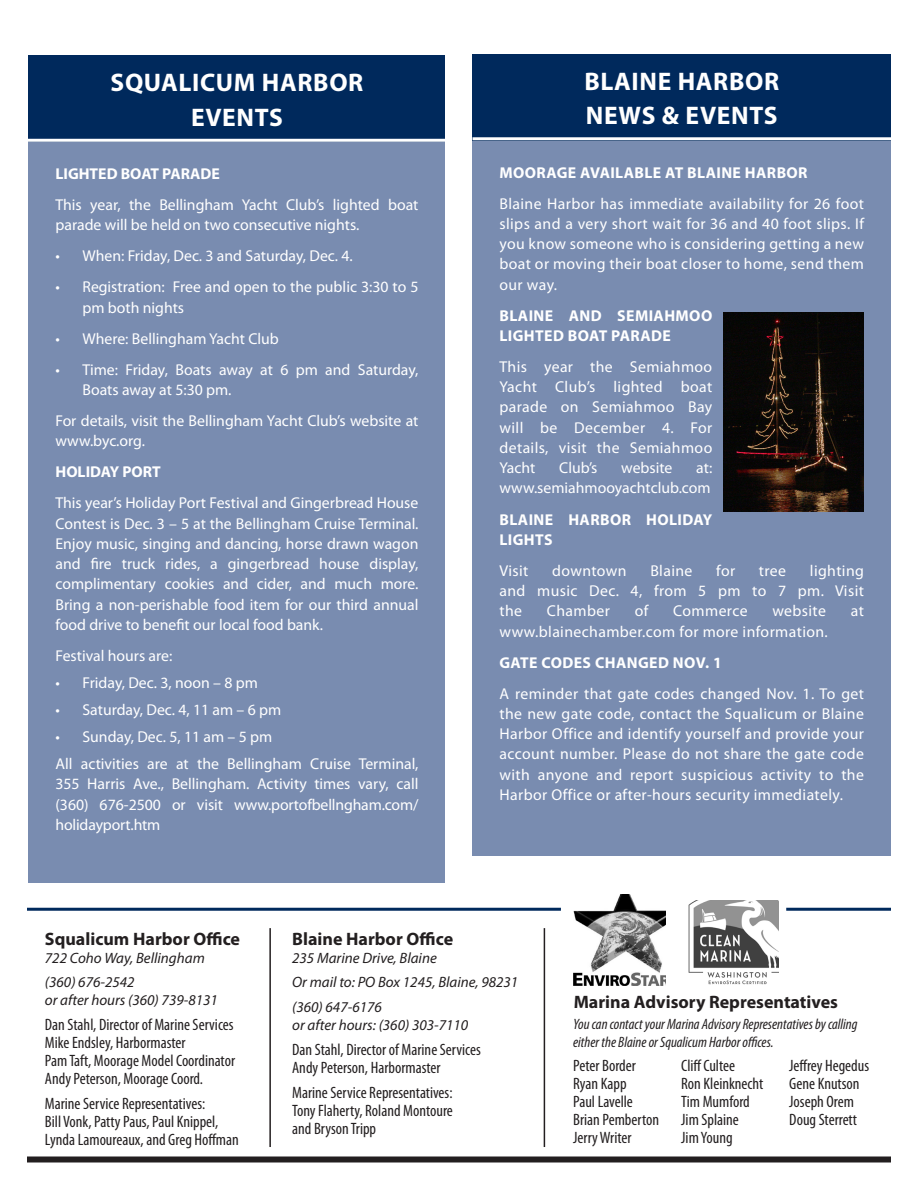
<style>
.page{position:relative;width:918px;height:1188px;background:#fff}
.page>*{position:absolute;margin:0;border:0;box-sizing:border-box;transform-origin:0 0}
.Side_Bar_Headline_Wh{font:700 25.5px/34.5px "Myriad Pro";letter-spacing:.025em;color:#fff;text-align:center}
.Body_text{font:700 18px "Myriad Pro";color:#231f20}
.Body_text-2{font:condensed 16.5px/18px "Myriad Pro";color:#231f20}
.Side_Bar_Text_White{font:15.75px/20.2px "Myriad Pro";color:#fff;text-align:justify}
.Side_Bar_Text_White-2{font:700 15.75px/20.2px "Myriad Pro";letter-spacing:.025em;color:#fff}
.Side_Bar_Text_White-3{font:15.75px "Myriad Pro";letter-spacing:.025em;color:#fff}
.Side_Bar_Text_White-4{font:700 15.75px "Myriad Pro";color:#fff}
.Side_Bar_Text_White-5{font:15.75px "Myriad Pro";letter-spacing:.02em;color:#fff}
.Body_text-3{font:italic 15px/18px "Myriad Pro";color:#231f20}
.Body_text-4{font:italic condensed 15px/18px "Myriad Pro";color:#231f20}
</style>
<div class="page">
<img style="left:688px;top:901px;width:90px;height:84px">
<div style="left:27px;top:1156px;width:864px;height:6px;background:#231f20"></div>
<hr style="left:27px;top:908px;width:534px;height:3px;background:#00295c">
<hr style="left:786px;top:908px;width:105px;height:3px;background:#00295c">
<img style="left:574px;top:895px;width:92px;height:90px">
<hr style="left:544px;top:928px;width:1px;height:219px;background:#231f20">
<hr style="left:269px;top:928px;width:2px;height:219px;background:#231f20">
<div style="left:28px;top:140px;width:418px;height:743px;background:#798cb0"></div>
<div style="left:28px;top:56px;width:418px;height:86px;background:#00295c"></div>
<hr style="left:24px;top:139px;width:422px;height:3px;background:#fff">
<div style="left:472px;top:139px;width:419px;height:717px;background:#798cb0"></div>
<div style="left:472px;top:54px;width:419px;height:86px;background:#00295c"></div>
<hr style="left:473px;top:137px;width:418px;height:3px;background:#fff">
<img style="left:724px;top:313px;width:140px;height:199px">
<p class="Side_Bar_Headline_Wh" style="left:111px;top:64px;width:254px">SQUALICUM HARBOR<br>EVENTS</p>
<p class="Side_Bar_Text_White-4" style="left:56px;top:164px;width:166px">LIGHTED BOAT PARADE</p>
<p class="Side_Bar_Text_White" style="left:56px;top:194px;width:364px">This year, the Bellingham Yacht Club’s lighted boat parade will be held on two consecutive nights.</p>
<p class="Side_Bar_Text_White" style="left:56px;top:246px;width:299px">• When: Friday, Dec. 3 and Saturday, Dec. 4.</p>
<p class="Side_Bar_Text_White" style="left:82px;top:277px;width:337px;text-indent:-27px">• Registration: Free and open to the public 3:30 to 5 pm both nights</p>
<p class="Side_Bar_Text_White" style="left:56px;top:328px;width:225px">• Where: Bellingham Yacht Club</p>
<p class="Side_Bar_Text_White" style="left:82px;top:359px;width:338px;text-indent:-27px">• Time: Friday, Boats away at 6 pm and Saturday,<br>Boats away at 5:30 pm.</p>
<p class="Side_Bar_Text_White" style="left:56px;top:410px;width:364px">For details, visit the Bellingham Yacht Club’s website at www.byc.org.</p>
<p class="Side_Bar_Text_White-4" style="left:56px;top:462px;width:107px">HOLIDAY PORT</p>
<p class="Side_Bar_Text_White" style="left:56px;top:493px;width:365px">This year’s Holiday Port Festival and Gingerbread House Contest is Dec. 3 – 5 at the Bellingham Cruise Terminal.<br>Enjoy music, singing and dancing, horse drawn wagon and fire truck rides, a gingerbread house display, complimentary cookies and cider, and much more.<br>Bring a non-perishable food item for our third annual food drive to benefit our local food bank.</p>
<p class="Side_Bar_Text_White" style="left:56px;top:645px;width:118px">Festival hours are:</p>
<p class="Side_Bar_Text_White" style="left:56px;top:672px;width:204px">• Friday, Dec. 3, noon – 8 pm</p>
<p class="Side_Bar_Text_White" style="left:56px;top:699px;width:227px">• Saturday, Dec. 4, 11 am – 6 pm</p>
<p class="Side_Bar_Text_White" style="left:56px;top:726px;width:218px">• Sunday, Dec. 5, 11 am – 5 pm</p>
<p class="Side_Bar_Text_White" style="left:56px;top:753px;width:365px">All activities are at the Bellingham Cruise Terminal, 355 Harris Ave., Bellingham. Activity times vary, call (360) 676-2500 or visit www.portofbellngham.com/ holidayport.htm</p>
<p class="Side_Bar_Headline_Wh" style="left:584px;top:63px;width:196px;text-align:left">BLAINE HARBOR<br>NEWS &amp; EVENTS</p>
<p class="Side_Bar_Text_White-2" style="left:500px;top:162px;width:310px">MOORAGE AVAILABLE AT BLAINE HARBOR</p>
<p class="Side_Bar_Text_White" style="left:500px;top:193px;width:366px">Blaine Harbor has immediate availability for 26 foot slips and a very short wait for 36 and 40 foot slips. If you know someone who is considering getting a new boat or moving their boat closer to home, send them our way.</p>
<p class="Side_Bar_Text_White-2" style="left:500px;top:305px;width:214px">BLAINE AND SEMIAHMOO<br>LIGHTED BOAT PARADE</p>
<p class="Side_Bar_Text_White" style="left:500px;top:356px;width:214px">This year the Semiahmoo Yacht Club’s lighted boat parade on Semiahmoo Bay will be December 4. For details, visit the Semiahmoo Yacht</p>
<p class="Side_Bar_Text_White" style="left:559px;top:458px;width:40px">Club’s</p>
<p class="Side_Bar_Text_White" style="left:621px;top:458px;width:53px">website</p>
<p class="Side_Bar_Text_White" style="left:500px;top:458px;width:214px;text-align:right">at: www.semiahmooyachtclub.com</p>
<p class="Side_Bar_Text_White-2" style="left:500px;top:509px;width:214px">BLAINE HARBOR HOLIDAY<br>LIGHTS</p>
<p class="Side_Bar_Text_White" style="left:500px;top:560px;width:30px">Visit</p>
<p class="Side_Bar_Text_White-5" style="left:552px;top:561px;width:76px">downtown</p>
<p class="Side_Bar_Text_White" style="left:650px;top:560px;width:44px">Blaine</p>
<p class="Side_Bar_Text_White" style="left:716px;top:560px;width:20px">for</p>
<p class="Side_Bar_Text_White" style="left:759px;top:560px;width:29px">tree</p>
<p class="Side_Bar_Text_White" style="left:500px;top:560px;width:366px;text-indent:310px">lighting and music Dec. 4, from 5 pm to 7 pm. Visit the</p>
<p class="Side_Bar_Text_White-3" style="left:547px;top:601px;width:64px">Chamber</p>
<p class="Side_Bar_Text_White" style="left:635px;top:601px;width:15px">of</p>
<p class="Side_Bar_Text_White-3" style="left:673px;top:601px;width:76px">Commerce</p>
<p class="Side_Bar_Text_White-3" style="left:772px;top:601px;width:55px">website</p>
<p class="Side_Bar_Text_White" style="left:851px;top:601px;width:15px">at</p>
<p class="Side_Bar_Text_White-3" style="left:500px;top:622px;width:330px">www.blainechamber.com for more information.</p>
<p class="Side_Bar_Text_White-2" style="left:500px;top:652px;width:224px">GATE CODES CHANGED NOV. 1</p>
<p class="Side_Bar_Text_White" style="left:500px;top:683px;width:366px">A reminder that gate codes changed Nov. 1. To get the new gate code, contact the Squalicum or Blaine Harbor Office and identify yourself and provide your account number. Please do not share the gate code with anyone and report suspicious activity to the Harbor Office or after-hours security immediately.</p>
<p class="Body_text" style="left:45px;top:927px;width:197px">Squalicum Harbor Office</p>
<p class="Body_text-3" style="left:45px;top:948px;width:161px">722 Coho Way, Bellingham</p>
<p class="Body_text-3" style="left:45px;top:973px;width:174px">(360) 676-2542<br>or after hours (360) 739-8131</p>
<p class="Body_text-2" style="left:45px;top:1015px;width:190px">Dan Stahl, Director of Marine Services</p>
<p class="Body_text-2" style="left:45px;top:1033px;width:142px">Mike Endsley, Harbormaster</p>
<p class="Body_text-2" style="left:45px;top:1051px;width:192px">Pam Taft, Moorage Model Coordinator</p>
<p class="Body_text-2" style="left:45px;top:1069px;width:160px">Andy Peterson, Moorage Coord.</p>
<p class="Body_text-2" style="left:45px;top:1094px;width:162px">Marine Service Representatives:</p>
<p class="Body_text-2" style="left:45px;top:1112px;width:195px">Bill Vonk, Patty Paus, Paul Knippel,<br>Lynda Lamoureaux, and Greg Hoffman</p>
<p class="Body_text" style="left:292px;top:927px;width:163px">Blaine Harbor Office</p>
<p class="Body_text-3" style="left:292px;top:948px;width:146px">235 Marine Drive, Blaine</p>
<p class="Body_text-3" style="left:292px;top:973px;width:228px">Or mail to: PO Box 1245, Blaine, 98231</p>
<p class="Body_text-3" style="left:292px;top:998px;width:178px">(360) 647-6176<br>or after hours: (360) 303-7110</p>
<p class="Body_text-2" style="left:292px;top:1040px;width:190px">Dan Stahl, Director of Marine Services</p>
<p class="Body_text-2" style="left:292px;top:1058px;width:150px">Andy Peterson, Harbormaster</p>
<p class="Body_text-2" style="left:292px;top:1083px;width:162px">Marine Service Representatives:</p>
<p class="Body_text-2" style="left:292px;top:1101px;width:162px">Tony Flaherty, Roland Montoure and Bryson Tripp</p>
<p class="Body_text" style="left:574px;top:990px;width:266px">Marina Advisory Representatives</p>
<p class="Body_text-4" style="left:573px;top:1015px;width:286px">You can contact your Marina Advisory Representatives by calling either the Blaine or Squalicum Harbor offices.</p>
<p class="Body_text-2" style="left:573px;top:1057px;width:64px">Peter Border</p>
<p class="Body_text-2" style="left:681px;top:1057px;width:55px">Cliff Cultee</p>
<p class="Body_text-2" style="left:789px;top:1057px;width:82px">Jeffrey Hegedus</p>
<p class="Body_text-2" style="left:573px;top:1075px;width:55px">Ryan Kapp</p>
<p class="Body_text-2" style="left:681px;top:1075px;width:84px">Ron Kleinknecht</p>
<p class="Body_text-2" style="left:789px;top:1075px;width:72px">Gene Knutson</p>
<p class="Body_text-2" style="left:573px;top:1093px;width:61px">Paul Lavelle</p>
<p class="Body_text-2" style="left:681px;top:1093px;width:70px">Tim Mumford</p>
<p class="Body_text-2" style="left:789px;top:1093px;width:66px">Joseph Orem</p>
<p class="Body_text-2" style="left:573px;top:1111px;width:87px">Brian Pemberton</p>
<p class="Body_text-2" style="left:681px;top:1111px;width:59px">Jim Splaine</p>
<p class="Body_text-2" style="left:789px;top:1111px;width:69px">Doug Sterrett</p>
<p class="Body_text-2" style="left:573px;top:1129px;width:60px">Jerry Writer</p>
<p class="Body_text-2" style="left:681px;top:1129px;width:53px">Jim Young</p>
</div>
